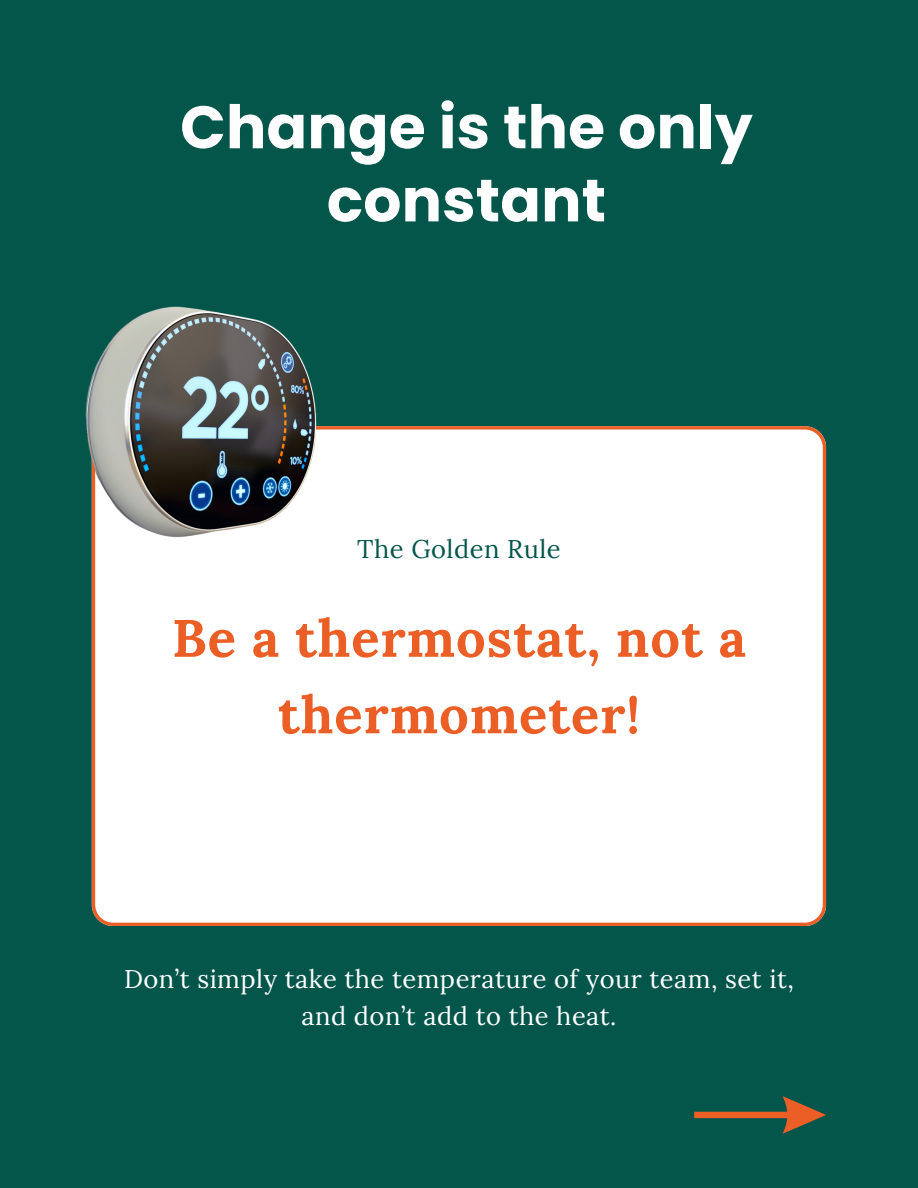
<style>
.page{position:relative;width:918px;height:1188px;background:#04564b}
.page>*{position:absolute;margin:0;border:0;box-sizing:border-box;transform-origin:0 0}
.t1{font:700 59.85px/73.2px "Poppins";letter-spacing:.005em;color:#fff;text-align:center}
.t2{font:700 52.5px/76.5px "Lora";letter-spacing:.02em;color:#eb5e25;text-align:center}
.t3{font:25.5px/37.2px "Lora";letter-spacing:.02em;color:#fff;text-align:center}
.t4{font:25.5px "Lora";letter-spacing:.02em;color:#04564b}
</style>
<div class="page">
<div style="left:92px;top:426px;width:734px;height:500px;background:#fff"></div>
<svg style="left:694px;top:1096px;width:132px;height:37px"></svg>
<img style="left:85px;top:306px;width:457px;height:288px">
<h2 class="t1" style="left:180px;top:91px;width:574px">Change is the only constant</h2>
<p class="t4" style="left:357px;top:532px;width:205px">The Golden Rule</p>
<h1 class="t2" style="left:172px;top:599px;width:576px">Be a thermostat, not a thermometer!</h1>
<p class="t3" style="left:124px;top:960px;width:671px">Don’t simply take the temperature of your team, set it, and don’t add to the heat.</p>
</div>
